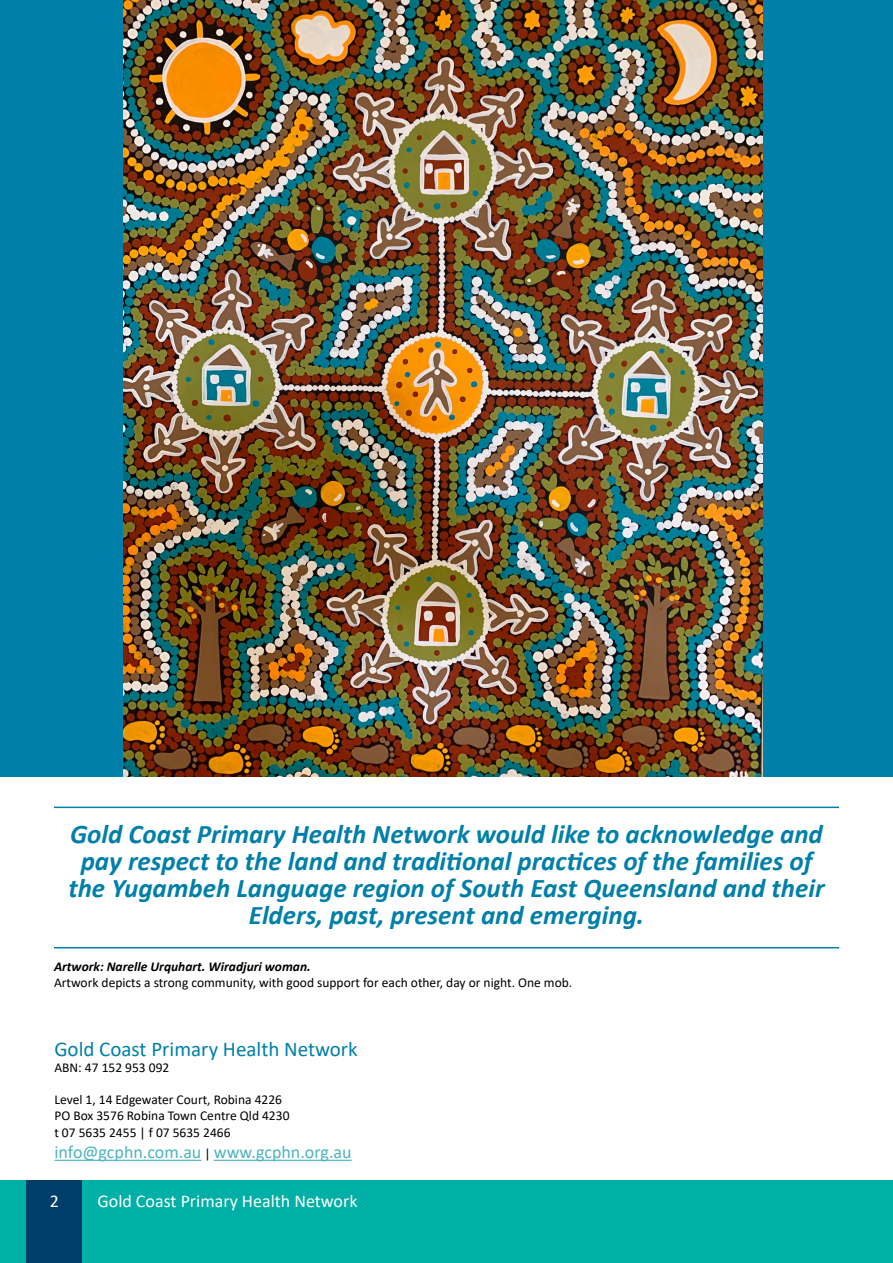
<style>
.page{position:relative;width:893px;height:1263px;background:#fff}
.page>*{position:absolute;margin:0;border:0;box-sizing:border-box;transform-origin:0 0}
.t1{font:italic 700 27px/27px "Calibri";color:#007fa9;text-align:center}
.t2{font:21px "Calibri";color:#007fa9}
.t3{font:18px "Calibri";color:#4cb4bd}
.t4{font:18px "Calibri";color:#fff}
.t5{font:13.5px/16.2px "Calibri";color:#000}
.t6{font:italic 700 13.5px "Calibri";color:#000}
.s1{font-size:13.5px;color:#000}
</style>
<div class="page">
<div style="left:0;top:1180px;width:893px;height:83px;background:#00b0a6"></div>
<div style="left:27px;top:1180px;width:55px;height:83px;background:#003e6a"></div>
<div style="left:0;top:0;width:893px;height:776px;background:#007fa9"></div>
<img style="left:123px;top:0;width:639px;height:776px">
<hr style="left:54px;top:806px;width:785px;height:2px;background:#007fa9">
<hr style="left:54px;top:947px;width:785px;height:1px;background:#007fa9">
<hr style="left:54px;top:1160px;width:147px;height:1px;background:#4cb4bd">
<hr style="left:214px;top:1160px;width:138px;height:1px;background:#4cb4bd">
<p class="t1" style="left:68px;top:819px;width:758px">Gold Coast Primary Health Network would like to acknowledge and pay respect to the land and traditional practices of the families of the Yugambeh Language region of South East Queensland and their Elders, past, present and emerging.</p>
<p class="t6" style="left:54px;top:956px;width:258px">Artwork: Narelle Urquhart. Wiradjuri woman.</p>
<p class="t5" style="left:54px;top:974px;width:520px">Artwork depicts a strong community, with good support for each other, day or night. One mob.</p>
<p class="t2" style="left:54px;top:1034px;width:305px">Gold Coast Primary Health Network</p>
<p class="t5" style="left:54px;top:1059px;width:116px">ABN: 47 152 953 092</p>
<p class="t5" style="left:54px;top:1091px;width:237px">Level 1, 14 Edgewater Court, Robina 4226<br>PO Box 3576 Robina Town Centre Qld 4230 t 07 5635 2455 | f 07 5635 2466</p>
<p class="t3" style="left:54px;top:1140px;width:299px">info@gcphn.com.au <span class="s1">|</span> www.gcphn.org.au</p>
<p class="t4" style="left:50px;top:1188px;width:11px">2</p>
<p class="t4" style="left:98px;top:1188px;width:262px">Gold Coast Primary Health Network</p>
</div>
